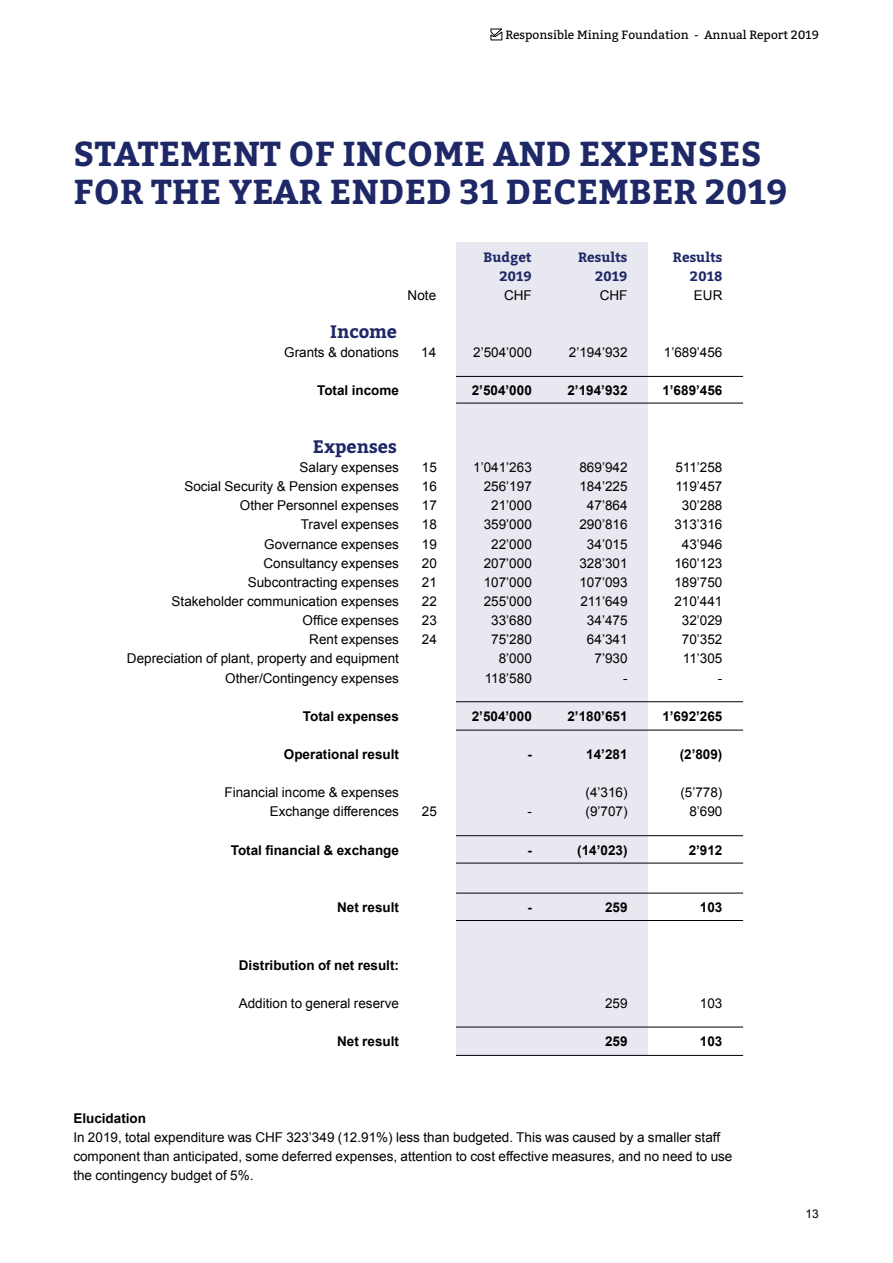
<style>
.page{position:relative;width:893px;height:1263px;background:#fff}
.page>*{position:absolute;margin:0;border:0;box-sizing:border-box;transform-origin:0 0}
.t1{font:700 34.5px/38.2px "Bitter";letter-spacing:.01em;color:#1e2867}
.t2{font:700 18px "Bitter";color:#1e2867}
.t3{font:13.5px/19.2px "Arial";color:#000}
.t4{font:700 13.5px "Arial";color:#000}
.t5{font:700 13.5px "Bitter";color:#1e2867}
.t6{font:12px "Bitter";color:#000}
.t7{font:12px "Arial";color:#000}
</style>
<div class="page">
<svg style="left:490px;top:29px;width:13px;height:11px"></svg>
<div style="left:456px;top:242px;width:191px;height:814px;background:#e8e9f0"></div>
<hr style="left:456px;top:376px;width:287px;height:1px;background:#000">
<hr style="left:456px;top:403px;width:287px;height:1px;background:#000">
<hr style="left:456px;top:701px;width:287px;height:1px;background:#000">
<hr style="left:456px;top:1027px;width:287px;height:1px;background:#000">
<hr style="left:456px;top:893px;width:287px;height:1px;background:#000">
<hr style="left:456px;top:835px;width:287px;height:1px;background:#000">
<hr style="left:456px;top:730px;width:287px;height:1px;background:#000">
<hr style="left:456px;top:1055px;width:287px;height:1px;background:#000">
<hr style="left:456px;top:920px;width:287px;height:1px;background:#000">
<hr style="left:456px;top:863px;width:287px;height:1px;background:#000">
<p class="t6" style="left:505px;top:26px;width:315px">Responsible Mining Foundation - Annual Report 2019</p>
<h1 class="t1" style="left:74px;top:134px;width:716px">STATEMENT OF INCOME AND EXPENSES<br>FOR THE YEAR ENDED 31 DECEMBER 2019</h1>
<p class="t5" style="left:484px;top:246px;width:50px">Budget</p>
<p class="t5" style="left:578px;top:246px;width:51px">Results</p>
<p class="t5" style="left:673px;top:246px;width:51px">Results</p>
<p class="t5" style="left:499px;top:265px;width:34px">2019</p>
<p class="t5" style="left:595px;top:265px;width:34px">2019</p>
<p class="t5" style="left:690px;top:265px;width:34px">2018</p>
<h2 class="t2" style="left:330px;top:318px;width:68px">Income</h2>
<p class="t3" style="left:408px;top:285px;width:30px">Note</p>
<p class="t3" style="left:504px;top:285px;width:29px">CHF</p>
<p class="t3" style="left:600px;top:285px;width:29px">CHF</p>
<p class="t3" style="left:694px;top:285px;width:30px">EUR</p>
<p class="t3" style="left:284px;top:343px;width:116px">Grants &amp; donations</p>
<p class="t3" style="left:421px;top:343px;width:17px">14</p>
<p class="t3" style="left:473px;top:343px;width:60px">2’504’000</p>
<p class="t3" style="left:569px;top:343px;width:60px">2’194’932</p>
<p class="t3" style="left:664px;top:343px;width:60px">1’689’456</p>
<p class="t4" style="left:317px;top:383px;width:83px">Total income</p>
<p class="t4" style="left:472px;top:383px;width:62px">2’504’000</p>
<p class="t4" style="left:567px;top:383px;width:62px">2’194’932</p>
<p class="t4" style="left:662px;top:383px;width:62px">1’689’456</p>
<h2 class="t2" style="left:313px;top:433px;width:86px">Expenses</h2>
<p class="t3" style="left:300px;top:458px;width:101px">Salary expenses</p>
<p class="t3" style="left:422px;top:458px;width:17px">15</p>
<p class="t3" style="left:473px;top:458px;width:60px">1’041’263</p>
<p class="t3" style="left:579px;top:458px;width:50px">869’942</p>
<p class="t3" style="left:675px;top:458px;width:49px">511’258</p>
<p class="t3" style="left:184px;top:477px;width:216px">Social Security &amp; Pension expenses</p>
<p class="t3" style="left:422px;top:477px;width:17px">16</p>
<p class="t3" style="left:484px;top:477px;width:50px">256’197</p>
<p class="t3" style="left:579px;top:477px;width:50px">184’225</p>
<p class="t3" style="left:675px;top:477px;width:49px">119’457</p>
<p class="t3" style="left:240px;top:496px;width:161px">Other Personnel expenses</p>
<p class="t3" style="left:422px;top:496px;width:17px">17</p>
<p class="t3" style="left:491px;top:496px;width:42px">21’000</p>
<p class="t3" style="left:587px;top:496px;width:42px">47’864</p>
<p class="t3" style="left:682px;top:496px;width:42px">30’288</p>
<p class="t3" style="left:301px;top:515px;width:100px">Travel expenses</p>
<p class="t3" style="left:422px;top:515px;width:17px">18</p>
<p class="t3" style="left:484px;top:515px;width:50px">359’000</p>
<p class="t3" style="left:579px;top:515px;width:50px">290’816</p>
<p class="t3" style="left:674px;top:515px;width:50px">313’316</p>
<p class="t3" style="left:264px;top:534px;width:136px">Governance expenses</p>
<p class="t3" style="left:422px;top:534px;width:17px">19</p>
<p class="t3" style="left:491px;top:534px;width:42px">22’000</p>
<p class="t3" style="left:587px;top:534px;width:42px">34’015</p>
<p class="t3" style="left:682px;top:534px;width:42px">43’946</p>
<p class="t3" style="left:264px;top:553px;width:137px">Consultancy expenses</p>
<p class="t3" style="left:422px;top:553px;width:17px">20</p>
<p class="t3" style="left:484px;top:553px;width:50px">207’000</p>
<p class="t3" style="left:579px;top:553px;width:50px">328’301</p>
<p class="t3" style="left:674px;top:553px;width:50px">160’123</p>
<p class="t3" style="left:248px;top:572px;width:153px">Subcontracting expenses</p>
<p class="t3" style="left:422px;top:572px;width:17px">21</p>
<p class="t3" style="left:484px;top:572px;width:50px">107’000</p>
<p class="t3" style="left:579px;top:572px;width:50px">107’093</p>
<p class="t3" style="left:674px;top:572px;width:50px">189’750</p>
<p class="t3" style="left:172px;top:592px;width:229px">Stakeholder communication expenses</p>
<p class="t3" style="left:422px;top:592px;width:17px">22</p>
<p class="t3" style="left:484px;top:592px;width:50px">255’000</p>
<p class="t3" style="left:580px;top:592px;width:49px">211’649</p>
<p class="t3" style="left:674px;top:592px;width:50px">210’441</p>
<p class="t3" style="left:303px;top:611px;width:98px">Office expenses</p>
<p class="t3" style="left:422px;top:611px;width:17px">23</p>
<p class="t3" style="left:491px;top:611px;width:42px">33’680</p>
<p class="t3" style="left:587px;top:611px;width:42px">34’475</p>
<p class="t3" style="left:682px;top:611px;width:42px">32’029</p>
<p class="t3" style="left:309px;top:630px;width:91px">Rent expenses</p>
<p class="t3" style="left:422px;top:630px;width:17px">24</p>
<p class="t3" style="left:491px;top:630px;width:42px">75’280</p>
<p class="t3" style="left:587px;top:630px;width:42px">64’341</p>
<p class="t3" style="left:682px;top:630px;width:42px">70’352</p>
<p class="t3" style="left:127px;top:649px;width:274px">Depreciation of plant, property and equipment</p>
<p class="t3" style="left:499px;top:649px;width:35px">8’000</p>
<p class="t3" style="left:594px;top:649px;width:35px">7’930</p>
<p class="t3" style="left:683px;top:649px;width:41px">11’305</p>
<p class="t3" style="left:225px;top:668px;width:175px">Other/Contingency expenses</p>
<p class="t3" style="left:485px;top:668px;width:49px">118’580</p>
<p class="t3" style="left:623px;top:668px;width:6px">-</p>
<p class="t3" style="left:718px;top:668px;width:6px">-</p>
<p class="t4" style="left:303px;top:708px;width:98px">Total expenses</p>
<p class="t4" style="left:472px;top:708px;width:62px">2’504’000</p>
<p class="t4" style="left:567px;top:708px;width:62px">2’180’651</p>
<p class="t4" style="left:662px;top:708px;width:62px">1’692’265</p>
<p class="t4" style="left:284px;top:747px;width:117px">Operational result</p>
<p class="t4" style="left:527px;top:747px;width:6px">-</p>
<p class="t4" style="left:586px;top:747px;width:43px">14’281</p>
<p class="t4" style="left:680px;top:747px;width:44px">(2’809)</p>
<p class="t3" style="left:225px;top:783px;width:176px">Financial income &amp; expenses</p>
<p class="t3" style="left:585px;top:783px;width:44px">(4’316)</p>
<p class="t3" style="left:680px;top:783px;width:44px">(5’778)</p>
<p class="t3" style="left:270px;top:802px;width:131px">Exchange differences</p>
<p class="t3" style="left:422px;top:802px;width:17px">25</p>
<p class="t3" style="left:527px;top:802px;width:6px">-</p>
<p class="t3" style="left:585px;top:802px;width:44px">(9’707)</p>
<p class="t3" style="left:689px;top:802px;width:35px">8’690</p>
<p class="t4" style="left:231px;top:842px;width:170px">Total financial &amp; exchange</p>
<p class="t4" style="left:527px;top:842px;width:6px">-</p>
<p class="t4" style="left:577px;top:842px;width:52px">(14’023)</p>
<p class="t4" style="left:689px;top:842px;width:35px">2’912</p>
<p class="t4" style="left:337px;top:900px;width:63px">Net result</p>
<p class="t4" style="left:527px;top:900px;width:6px">-</p>
<p class="t4" style="left:605px;top:900px;width:24px">259</p>
<p class="t4" style="left:700px;top:900px;width:24px">103</p>
<p class="t4" style="left:239px;top:957px;width:162px">Distribution of net result:</p>
<p class="t3" style="left:239px;top:993px;width:162px">Addition to general reserve</p>
<p class="t3" style="left:605px;top:993px;width:24px">259</p>
<p class="t3" style="left:700px;top:993px;width:24px">103</p>
<p class="t4" style="left:337px;top:1034px;width:63px">Net result</p>
<p class="t4" style="left:605px;top:1034px;width:24px">259</p>
<p class="t4" style="left:700px;top:1034px;width:24px">103</p>
<p class="t4" style="left:73px;top:1110px;width:74px">Elucidation</p>
<p class="t3" style="left:73px;top:1127px;width:661px">In 2019, total expenditure was CHF 323’349 (12.91%) less than budgeted. This was caused by a smaller staff component than anticipated, some deferred expenses, attention to cost effective measures, and no need to use the contingency budget of 5%.</p>
<p class="t7" style="left:805px;top:1207px;width:15px">13</p>
</div>
